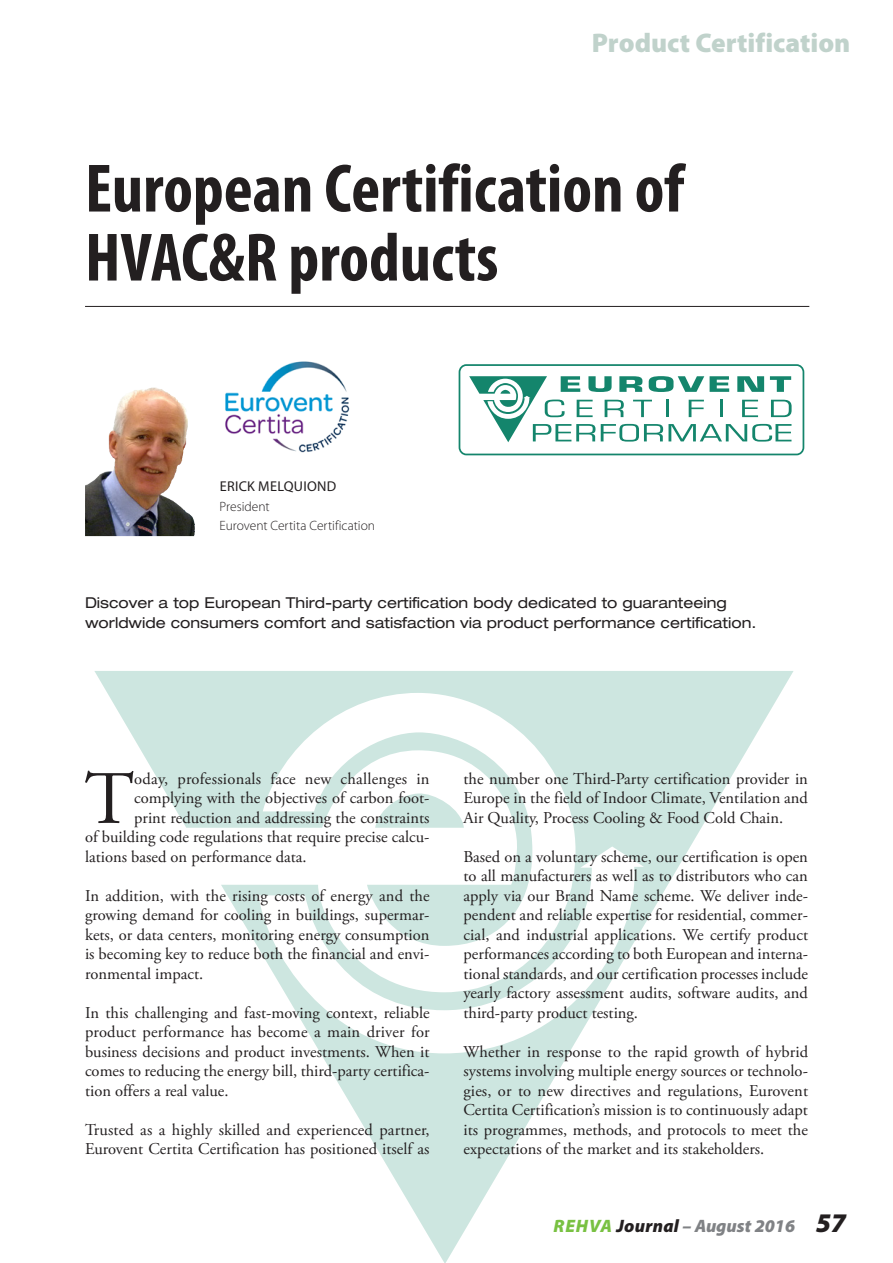
<style>
.page{position:relative;width:893px;height:1263px;background:#fff}
.page>*{position:absolute;margin:0;border:0;box-sizing:border-box;transform-origin:0 0}
.Normal_Ang{font:75.3px "Adobe Garamond Pro";color:#231f20}
.Heading_1{font:700 condensed 69px/69px "Myriad Pro";color:#231f20}
.t1{font:900 27px "Myriad Pro";color:#c0d2cb}
.zPage_Number{font:italic 900 18px "Myriad Pro";letter-spacing:.01em;color:#808285}
.Normal_Ang-2{font:16.5px/19.5px "Adobe Garamond Pro";color:#231f20;text-align:justify}
.Heading_4{font:expanded 15px/19.5px "Helvetica Neue LT Std";color:#231f20}
.Heading_6{font:14.25px "Myriad Pro";letter-spacing:.02em;color:#231f20}
.Heading_5{font:300 13.5px "Myriad Pro";color:#231f20}
.s1{color:#79c142}
.s2{color:#231f20}
.s3{font-size:27px;color:#231f20}
</style>
<div class="page">
<svg style="left:94px;top:671px;width:700px;height:592px"></svg>
<img style="left:225px;top:361px;width:125px;height:92px">
<img style="left:85px;top:387px;width:110px;height:149px">
<hr style="left:85px;top:306px;width:724px;height:1px;background:#231f20">
<svg style="left:458px;top:364px;width:347px;height:92px"></svg>
<h3 class="t1" style="left:592px;top:25px;width:260px">Product Certification</h3>
<p class="Heading_1" style="left:85px;top:153px;width:600px">European Certification of<br>HVAC&amp;R products</p>
<p class="Heading_6" style="left:220px;top:478px;width:118px">ERICK MELQUIOND</p>
<p class="Heading_5" style="left:220px;top:498px;width:52px">President</p>
<p class="Heading_5" style="left:220px;top:518px;width:157px">Eurovent Certita Certification</p>
<p class="Heading_4" style="left:85px;top:593px;width:673px">Discover a top European Third-party certification body dedicated to guaranteeing worldwide consumers comfort and satisfaction via product performance certification.</p>
<p class="Normal_Ang" style="left:85px;top:754px;width:51px">T</p>
<p class="Normal_Ang-2" style="left:134px;top:769px;width:297px">oday, professionals face new challenges in</p>
<p class="Normal_Ang-2" style="left:134px;top:789px;width:297px">complying with the objectives of carbon foot-</p>
<p class="Normal_Ang-2" style="left:134px;top:808px;width:297px">print reduction and addressing the constraints</p>
<p class="Normal_Ang-2" style="left:85px;top:828px;width:346px">of building code regulations that require precise calcu-</p>
<p class="Normal_Ang-2" style="left:85px;top:847px;width:223px">lations based on performance data.</p>
<p class="Normal_Ang-2" style="left:85px;top:886px;width:346px">In addition, with the rising costs of energy and the growing demand for cooling in buildings, supermar&shy;kets, or data centers, monitoring energy consumption is becoming key to reduce both the financial and envi&shy;ronmental impact.</p>
<p class="Normal_Ang-2" style="left:85px;top:1003px;width:346px">In this challenging and fast-moving context, reliable product performance has become a main driver for business decisions and product investments. When it comes to reducing the energy bill, third-party certifica&shy;tion offers a real value.</p>
<p class="Normal_Ang-2" style="left:85px;top:1120px;width:346px">Trusted as a highly skilled and experienced partner,<br>Eurovent Certita Certification has positioned itself as</p>
<p class="Normal_Ang-2" style="left:463px;top:769px;width:346px">the number one Third-Party certification provider in Europe in the field of Indoor Climate, Ventilation and Air Quality, Process Cooling &amp; Food Cold Chain.</p>
<p class="Normal_Ang-2" style="left:463px;top:847px;width:346px">Based on a voluntary scheme, our certification is open to all manufacturers as well as to distributors who can apply via our Brand Name scheme. We deliver inde&shy;pendent and reliable expertise for residential, commer&shy;cial, and industrial applications. We certify product performances according to both European and interna&shy;tional standards, and our certification processes include yearly factory assessment audits, software audits, and third-party product testing.</p>
<p class="Normal_Ang-2" style="left:463px;top:1042px;width:346px">Whether in response to the rapid growth of hybrid systems involving multiple energy sources or technolo&shy;gies, or to new directives and regulations, Eurovent Certita Certification’s mission is to continuously adapt its programmes, methods, and protocols to meet the expectations of the market and its stakeholders.</p>
<p class="zPage_Number" style="left:553px;top:1214px;width:294px"><span class="s1">REHVA</span> <span class="s2">Journal</span> – August 2016 <span class="s3">57</span></p>
</div>
